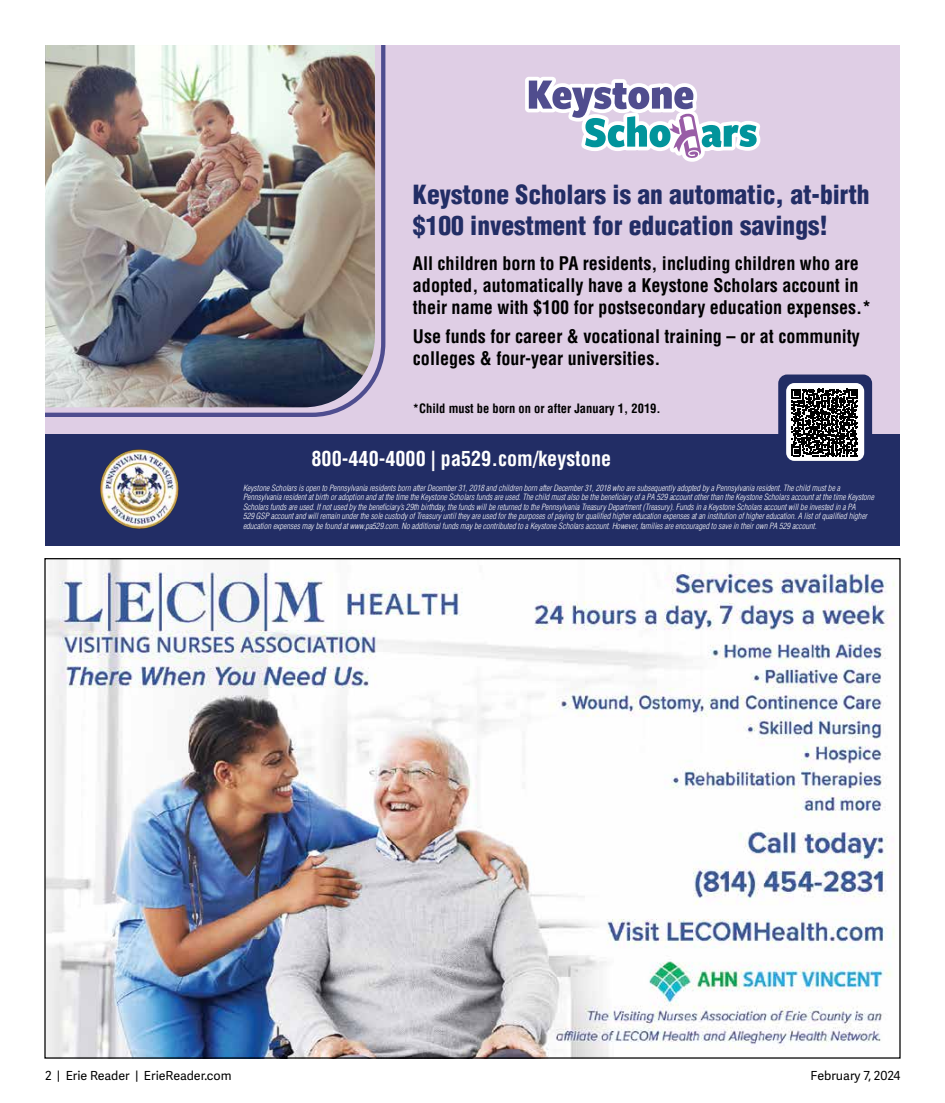
<style>
.page{position:relative;width:945px;height:1103px;background:#fff}
.page>*{position:absolute;margin:0;border:0;box-sizing:border-box;transform-origin:0 0}
.t1{font:900 condensed 25.75px/30.9px "Helvetica LT Std";color:#222d65}
.t2{font:700 condensed 20.38px "Helvetica LT Std";color:#fff}
.t3{font:700 condensed 18.38px/22px "Helvetica LT Std";color:#000}
.t4{font:700 condensed 12.62px "Helvetica LT Std";color:#000}
.t5{font:12.5px "Adelle Sans";color:#000}
.t6{font:italic 300 condensed 8.38px/9.5px "Helvetica LT Std";color:#fff}
</style>
<div class="page">
<div style="left:45px;top:434px;width:855px;height:111px;background:#222d65"></div>
<div style="left:45px;top:45px;width:855px;height:389px;background:#dfcee5"></div>
<img style="left:100px;top:449px;width:79px;height:80px">
<div style="left:778px;top:374px;width:94px;height:95px;background:#222d65;border-radius:9px"></div>
<div style="left:786px;top:383px;width:78px;height:78px;background:#fff;border-radius:8px"></div>
<svg style="left:792px;top:389px;width:66px;height:67px"></svg>
<svg style="left:45px;top:45px;width:341px;height:372px"></svg>
<img style="left:45px;top:45px;width:330px;height:362px">
<svg style="left:525px;top:77px;width:235px;height:85px"></svg>
<img style="left:46px;top:560px;width:849px;height:496px">
<h1 class="t1" style="left:413px;top:179px;width:458px">Keystone Scholars is an automatic, at-birth $100 investment for education savings!</h1>
<h3 class="t3" style="left:413px;top:252px;width:460px">All children born to PA residents, including children who are adopted, automatically have a Keystone Scholars account in their name with $100 for postsecondary education expenses.*</h3>
<h3 class="t3" style="left:413px;top:325px;width:449px">Use funds for career &amp; vocational training – or at community colleges &amp; four-year universities.</h3>
<h3 class="t4" style="left:413px;top:400px;width:249px">*Child must be born on or after January 1, 2019.</h3>
<h2 class="t2" style="left:312px;top:446px;width:301px">800-440-4000 | pa529.com/keystone</h2>
<p class="t6" style="left:243px;top:483px;width:632px">Keystone Scholars is open to Pennsylvania residents born after December 31, 2018 and children born after December 31, 2018 who are subsequently adopted by a Pennsylvania resident. The child must be a Pennsylvania resident at birth or adoption and at the time the Keystone Scholars funds are used. The child must also be the beneficiary of a PA 529 account other than the Keystone Scholars account at the time Keystone Scholars funds are used. If not used by the beneficiary’s 29th birthday, the funds will be returned to the Pennsylvania Treasury Department (Treasury). Funds in a Keystone Scholars account will be invested in a PA<br>529 GSP account and will remain under the sole custody of Treasury until they are used for the purposes of paying for qualified higher education expenses at an institution of higher education. A list of qualified higher education expenses may be found at www.pa529.com. No additional funds may be contributed to a Keystone Scholars account. However, families are encouraged to save in their own PA 529 account.</p>
<h3 class="t5" style="left:45px;top:1066px;width:188px">2 | Erie Reader | ErieReader.com</h3>
<h3 class="t5" style="left:811px;top:1067px;width:91px">February 7, 2024</h3>
</div>
